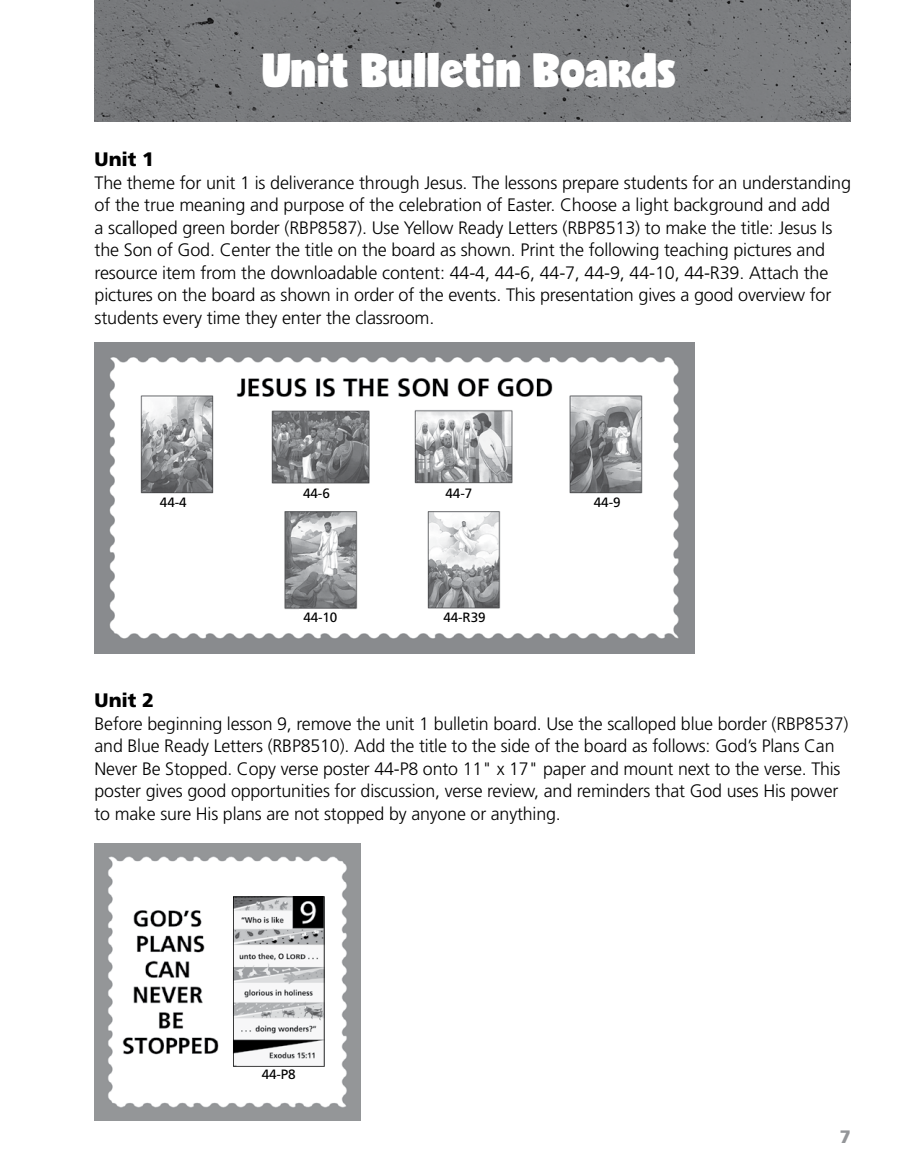
<style>
.page{position:relative;width:905px;height:1175px;background:#fff}
.page>*{position:absolute;margin:0;border:0;box-sizing:border-box;transform-origin:0 0}
.t1{font:45px "Candy";color:#fff}
.t2{font:900 19.5px "Frutiger LT Std";letter-spacing:-.01em;color:#000}
.t3{font:300 18px/22.5px "Frutiger LT Std";letter-spacing:-.01em;color:#000}
.t4{font:900 18px "Frutiger LT Std";color:#939598}
.t5{font:13.5px "Frutiger LT Std";letter-spacing:-.01em;color:#000}
</style>
<div class="page">
<img style="left:94px;top:0;width:756px;height:122px">
<img style="left:95px;top:342px;width:599px;height:311px">
<div style="left:152px;top:494px;width:43px;height:15px;background:#fff"></div>
<div style="left:295px;top:485px;width:43px;height:15px;background:#fff"></div>
<div style="left:437px;top:485px;width:43px;height:15px;background:#fff"></div>
<div style="left:299px;top:609px;width:43px;height:16px;background:#fff"></div>
<div style="left:443px;top:609px;width:43px;height:16px;background:#fff"></div>
<div style="left:586px;top:494px;width:42px;height:15px;background:#fff"></div>
<img style="left:95px;top:844px;width:265px;height:276px">
<div style="left:257px;top:1066px;width:43px;height:15px;background:#fff"></div>
<svg style="left:233px;top:896px;width:91px;height:170px"></svg>
<h1 class="t1" style="left:263px;top:50px;width:414px">Unit Bulletin Boards</h1>
<p class="t2" style="left:94px;top:148px;width:61px">Unit 1</p>
<p class="t3" style="left:94px;top:171px;width:758px">The theme for unit 1 is deliverance through Jesus. The lessons prepare students for an understanding of the true meaning and purpose of the celebration of Easter. Choose a light background and add<br>a scalloped green border (RBP8587). Use Yellow Ready Letters (RBP8513) to make the title: Jesus Is the Son of God. Center the title on the board as shown. Print the following teaching pictures and resource item from the downloadable content: 44-4, 44-6, 44-7, 44-9, 44-10, 44-R39. Attach the pictures on the board as shown in order of the events. This presentation gives a good overview for students every time they enter the classroom.</p>
<p class="t5" style="left:160px;top:494px;width:28px">44-4</p>
<p class="t5" style="left:303px;top:485px;width:28px">44-6</p>
<p class="t5" style="left:445px;top:485px;width:28px">44-7</p>
<p class="t5" style="left:303px;top:609px;width:35px">44-10</p>
<p class="t5" style="left:443px;top:609px;width:44px">44-R39</p>
<p class="t5" style="left:594px;top:494px;width:28px">44-9</p>
<p class="t2" style="left:94px;top:688px;width:61px">Unit 2</p>
<p class="t3" style="left:94px;top:712px;width:755px">Before beginning lesson 9, remove the unit 1 bulletin board. Use the scalloped blue border (RBP8537) and Blue Ready Letters (RBP8510). Add the title to the side of the board as follows: God’s Plans Can Never Be Stopped. Copy verse poster 44-P8 onto 11" x 17" paper and mount next to the verse. This poster gives good opportunities for discussion, verse review, and reminders that God uses His power to make sure His plans are not stopped by anyone or anything.</p>
<p class="t5" style="left:262px;top:1066px;width:35px">44-P8</p>
<p class="t4" style="left:839px;top:1125px;width:13px">7</p>
</div>
